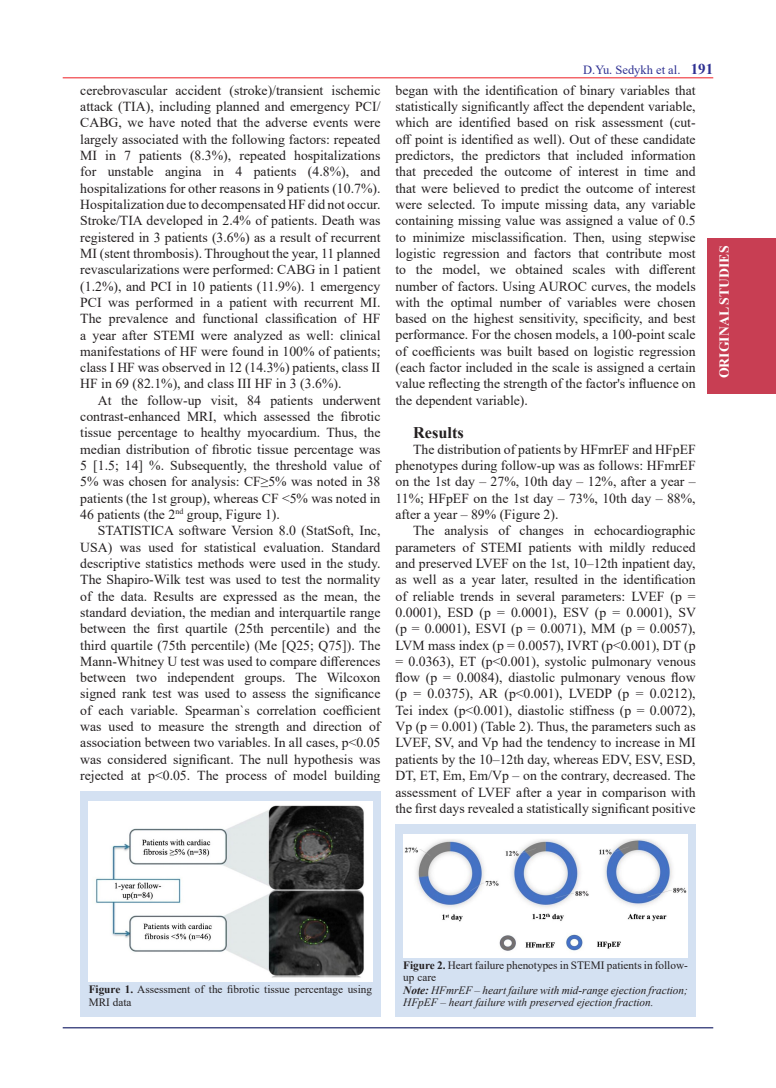
<style>
.page{position:relative;width:776px;height:1088px;background:#fff}
.page>*{position:absolute;margin:0;border:0;box-sizing:border-box;transform-origin:0 0}
.t1{font:700 16.25px "Times New Roman";color:#231f20}
.t2{font:13.75px/16.2px "Times New Roman";color:#231f20;text-align:justify}
.t3{font:700 13.75px "Times New Roman";color:#fff}
.t4{font:12.5px "Times New Roman";color:#2e3092}
.t5{font:11.25px/12.8px "Times New Roman";color:#231f20}
.t6{font:italic 11.25px "Times New Roman";color:#231f20}
.s1{font-weight:700;font-size:15px}
.s2{font-weight:700}
.s3{font-weight:700;font-style:italic}
.s4{font-style:italic}
</style>
<div class="page">
<hr style="left:63px;top:78px;width:650px;height:1px;background:#ee1d23">
<hr style="left:63px;top:1027px;width:650px;height:1px;background:#283071">
<div style="left:707px;top:238px;width:69px;height:156px;background:#c83e53"></div>
<div style="left:80px;top:791px;width:300px;height:225px;background:#d4e1f2"></div>
<img style="left:89px;top:802px;width:283px;height:179px">
<div style="left:395px;top:824px;width:301px;height:192px;background:#d4e1f2"></div>
<img style="left:403px;top:834px;width:285px;height:123px">
<p class="t2" style="left:80px;top:82px;width:302px">cerebrovascular accident (stroke)/transient ischemic attack (TIA), including planned and emergency PCI/ CABG, we have noted that the adverse events were largely associated with the following factors: repeated MI in 7 patients (8.3%), repeated hospitalizations for unstable angina in 4 patients (4.8%), and hospitalizations for other reasons in 9 patients (10.7%).<br>Hospitalization due to decompensated HF did not occur.<br>Stroke/TIA developed in 2.4% of patients. Death was registered in 3 patients (3.6%) as a result of recurrent MI (stent thrombosis). Throughout the year, 11 planned revascularizations were performed: CABG in 1 patient (1.2%), and PCI in 10 patients (11.9%). 1 emergency PCI was performed in a patient with recurrent MI.<br>The prevalence and functional classification of HF a year after STEMI were analyzed as well: clinical manifestations of HF were found in 100% of patients; class I HF was observed in 12 (14.3%) patients, class II HF in 69 (82.1%), and class III HF in 3 (3.6%).</p>
<p class="t2" style="left:80px;top:391px;width:302px;text-indent:18px">At the follow-up visit, 84 patients underwent contrast-enhanced MRI, which assessed the fibrotic tissue percentage to healthy myocardium. Thus, the median distribution of fibrotic tissue percentage was 5 [1.5; 14] %. Subsequently, the threshold value of 5% was chosen for analysis: CF≥5% was noted in 38 patients (the 1st group), whereas CF &lt;5% was noted in 46 patients (the 2<sup>nd</sup> group, Figure 1).</p>
<p class="t2" style="left:80px;top:522px;width:302px;text-indent:18px">STATISTICA software Version 8.0 (StatSoft, Inc, USA) was used for statistical evaluation. Standard descriptive statistics methods were used in the study.<br>The Shapiro-Wilk test was used to test the normality of the data. Results are expressed as the mean, the standard deviation, the median and interquartile range between the first quartile (25th percentile) and the third quartile (75th percentile) (Me [Q25; Q75]). The Mann-Whitney U test was used to compare differences between two independent groups. The Wilcoxon signed rank test was used to assess the significance of each variable. Spearman`s correlation coefficient was used to measure the strength and direction of association between two variables. In all cases, p&lt;0.05 was considered significant. The null hypothesis was rejected at p&lt;0.05. The process of model building</p>
<p class="t4" style="left:583px;top:61px;width:132px">D.Yu. Sedykh et al. <span class="s1">191</span></p>
<p class="t2" style="left:395px;top:82px;width:302px">began with the identification of binary variables that statistically significantly affect the dependent variable, which are identified based on risk assessment (cut&shy;off point is identified as well). Out of these candidate predictors, the predictors that included information that preceded the outcome of interest in time and that were believed to predict the outcome of interest were selected. To impute missing data, any variable containing missing value was assigned a value of 0.5 to minimize misclassification. Then, using stepwise logistic regression and factors that contribute most to the model, we obtained scales with different number of factors. Using AUROC curves, the models with the optimal number of variables were chosen based on the highest sensitivity, specificity, and best performance. For the chosen models, a 100-point scale of coefficients was built based on logistic regression (each factor included in the scale is assigned a certain value reflecting the strength of the factor's influence on the dependent variable).</p>
<p class="t1" style="left:413px;top:420px;width:52px">Results</p>
<p class="t2" style="left:395px;top:441px;width:302px;text-indent:18px">The distribution of patients by HFmrEF and HFpEF phenotypes during follow-up was as follows: HFmrEF on the 1st day – 27%, 10th day – 12%, after a year – 11%; HFpEF on the 1st day – 73%, 10th day – 88%, after a year – 89% (Figure 2).</p>
<p class="t2" style="left:395px;top:522px;width:302px;text-indent:18px">The analysis of changes in echocardiographic parameters of STEMI patients with mildly reduced and preserved LVEF on the 1st, 10–12th inpatient day, as well as a year later, resulted in the identification of reliable trends in several parameters: LVEF (p = 0.0001), ESD (p = 0.0001), ESV (p = 0.0001), SV (p = 0.0001), ESVI (p = 0.0071), MM (p = 0.0057), LVM mass index (p = 0.0057), IVRT (p&lt;0.001), DT (p = 0.0363), ET (p&lt;0.001), systolic pulmonary venous flow (p = 0.0084), diastolic pulmonary venous flow (p = 0.0375), AR (p&lt;0.001), LVEDP (p = 0.0212), Tei index (p&lt;0.001), diastolic stiffness (p = 0.0072), Vp (p = 0.001) (Table 2). Thus, the parameters such as LVEF, SV, and Vp had the tendency to increase in MI patients by the 10–12th day, whereas EDV, ESV, ESD, DT, ET, Em, Em/Vp – on the contrary, decreased. The assessment of LVEF after a year in comparison with the first days revealed a statistically significant positive</p>
<p class="t3" style="left:714px;top:378px;width:134px;rotate:-90deg">ORIGINAL STUDIES</p>
<p class="t5" style="left:89px;top:983px;width:285px"><span class="s2">Figure 1.</span> Assessment of the fibrotic tissue percentage using<br>MRI data</p>
<p class="t5" style="left:403px;top:958px;width:286px"><span class="s2">Figure 2.</span> Heart failure phenotypes in STEMI patients in follow&shy;up care<br><span class="s3">Note:</span> <span class="s4">HFmrEF – heart failure with mid-range ejection fraction;</span></p>
<p class="t6" style="left:403px;top:994px;width:252px">HFpEF – heart failure with preserved ejection fraction.</p>
</div>
